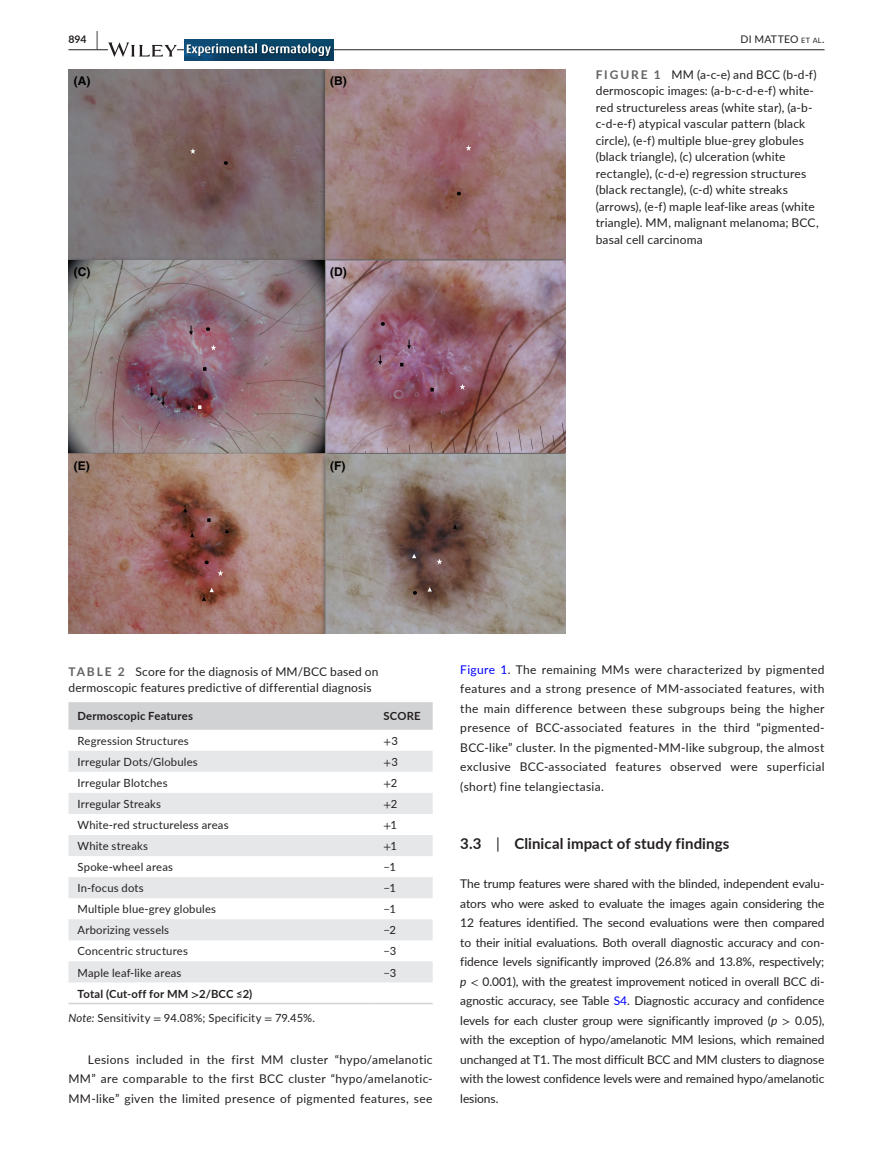
<style>
.page{position:relative;width:893px;height:1174px;background:#fff}
.page>*{position:absolute;margin:0;border:0;box-sizing:border-box;transform-origin:0 0}
.t1{font:700 15px "Lato";letter-spacing:.005em;color:#231f20}
.t2{font:12px/19.5px "Lato";letter-spacing:.015em;color:#231f20;text-align:justify}
.t3{font:700 12px "Helvetica";color:#000}
.t4{font:11.25px "Lato";letter-spacing:.015em;color:#231f20}
.t5{font:700 11.25px "Lato";letter-spacing:.02em;color:#231f20}
.t6{font:11.25px "STIX";color:#231f20}
.t7{font:10.5px "Lato";letter-spacing:.02em;color:#231f20}
.t8{font:700 10.5px "Lato";color:#231f20}
.s1{font-size:19.5px}
.s2{font-size:7.35px}
.s3{font-weight:700;color:#636366}
.s4{font-family:"Lato"}
.s5{font-family:"STIX"}
.s6{font-style:italic}
.s7{color:#00f}
.s8{font-weight:400}
</style>
<div class="page">
<hr style="left:68px;top:49px;width:756px;height:1px;background:#231f20">
<svg style="left:108px;top:42px;width:69px;height:15px"></svg>
<img style="left:185px;top:39px;width:148px;height:21px">
<img style="left:68px;top:69px;width:498px;height:565px">
<div style="left:68px;top:702px;width:365px;height:27px;background:#d1d2d4"></div>
<svg style="left:68px;top:751px;width:365px;height:231px;fill:#e6e7e9"></svg>
<hr style="left:68px;top:1002px;width:307px;height:2px;background:#d1d2d4">
<hr style="left:375px;top:1002px;width:58px;height:2px;background:#d1d2d4">
<p class="t8" style="left:68px;top:31px;width:31px">894 <span class="s1">|</span></p>
<p class="t7" style="left:740px;top:31px;width:85px">DI MATTEO <span class="s2">et al</span>.</p>
<p class="t3" style="left:74px;top:73px;width:18px">(A)</p>
<p class="t3" style="left:330px;top:73px;width:18px">(B)</p>
<p class="t3" style="left:74px;top:264px;width:18px">(C)</p>
<p class="t3" style="left:330px;top:264px;width:18px">(D)</p>
<p class="t3" style="left:74px;top:458px;width:17px">(E)</p>
<p class="t3" style="left:330px;top:458px;width:17px">(F)</p>
<p class="t2" style="left:596px;top:66px;width:224px;line-height:16.5px;text-align:left"><span class="s3">FIGURE 1</span> MM (a-c-e) and BCC (b-d-f) dermoscopic images: (a-b-c-d-e-f) white&shy;red structureless areas (white star), (a-b&shy;c-d-e-f) atypical vascular pattern (black circle), (e-f) multiple blue-grey globules (black triangle), (c) ulceration (white rectangle), (c-d-e) regression structures (black rectangle), (c-d) white streaks (arrows), (e-f) maple leaf-like areas (white triangle). MM, malignant melanoma; BCC, basal cell carcinoma</p>
<p class="t2" style="left:68px;top:663px;width:312px;line-height:16.5px"><span class="s3">TABLE 2</span> Score for the diagnosis of MM/BCC based on dermoscopic features predictive of differential diagnosis</p>
<p class="t5" style="left:77px;top:708px;width:117px">Dermoscopic Features</p>
<p class="t5" style="left:384px;top:708px;width:39px">SCORE</p>
<p class="t4" style="left:77px;top:732px;width:113px">Regression Structures</p>
<p class="t6" style="left:384px;top:733px;width:16px">+<span class="s4">3</span></p>
<p class="t4" style="left:77px;top:753px;width:122px">Irregular Dots/Globules</p>
<p class="t6" style="left:384px;top:754px;width:16px">+<span class="s4">3</span></p>
<p class="t4" style="left:77px;top:774px;width:92px">Irregular Blotches</p>
<p class="t6" style="left:384px;top:775px;width:15px">+<span class="s4">2</span></p>
<p class="t4" style="left:77px;top:796px;width:85px">Irregular Streaks</p>
<p class="t6" style="left:384px;top:796px;width:15px">+<span class="s4">2</span></p>
<p class="t4" style="left:77px;top:817px;width:153px">White-red structureless areas</p>
<p class="t6" style="left:384px;top:817px;width:15px">+<span class="s4">1</span></p>
<p class="t4" style="left:77px;top:838px;width:72px">White streaks</p>
<p class="t6" style="left:384px;top:838px;width:15px">+<span class="s4">1</span></p>
<p class="t4" style="left:77px;top:859px;width:97px">Spoke-wheel areas</p>
<p class="t4" style="left:384px;top:859px;width:14px">−1</p>
<p class="t4" style="left:77px;top:880px;width:68px">In-focus dots</p>
<p class="t4" style="left:384px;top:880px;width:14px">−1</p>
<p class="t4" style="left:77px;top:901px;width:140px">Multiple blue-grey globules</p>
<p class="t4" style="left:384px;top:901px;width:14px">−1</p>
<p class="t4" style="left:77px;top:922px;width:93px">Arborizing vessels</p>
<p class="t4" style="left:384px;top:922px;width:14px">−2</p>
<p class="t4" style="left:77px;top:943px;width:112px">Concentric structures</p>
<p class="t4" style="left:384px;top:943px;width:14px">−3</p>
<p class="t4" style="left:77px;top:964px;width:106px">Maple leaf-like areas</p>
<p class="t4" style="left:384px;top:964px;width:14px">−3</p>
<p class="t5" style="left:77px;top:985px;width:176px">Total (Cut-off for MM <span class="s5">&gt;</span>2/BCC ≤2)</p>
<p class="t4" style="left:68px;top:1010px;width:248px"><span class="s6">Note:</span> Sensitivity <span class="s5">=</span> 94.08%; Specificity <span class="s5">=</span> 79.45%.</p>
<p class="t2" style="left:68px;top:1049px;width:366px;text-indent:20px">Lesions included in the first MM cluster “hypo/amelanotic MM” are comparable to the first BCC cluster “hypo/amelanotic-MM-like” given the limited presence of pigmented features, see</p>
<p class="t2" style="left:460px;top:659px;width:366px"><span class="s7">Figure 1</span>. The remaining MMs were characterized by pigmented features and a strong presence of MM-associated features, with the main difference between these subgroups being the higher presence of BCC-associated features in the third “pigmented-BCC-like” cluster. In the pigmented-MM-like subgroup, the almost exclusive BCC-associated features observed were superficial (short) fine telangiectasia.</p>
<p class="t1" style="left:460px;top:833px;width:271px">3.3 <span class="s8">|</span> Clinical impact of study findings</p>
<p class="t2" style="left:460px;top:873px;width:366px">The trump features were shared with the blinded, independent evalu&shy;ators who were asked to evaluate the images again considering the 12 features identified. The second evaluations were then compared to their initial evaluations. Both overall diagnostic accuracy and con&shy;fidence levels significantly improved (26.8% and 13.8%, respectively; <span class="s6">p</span> <span class="s5">&lt;</span> 0.001), with the greatest improvement noticed in overall BCC di&shy;agnostic accuracy, see Table <span class="s7">S4</span>. Diagnostic accuracy and confidence levels for each cluster group were significantly improved (<span class="s6">p</span> <span class="s5">&gt;</span> 0.05), with the exception of hypo/amelanotic MM lesions, which remained unchanged at T1. The most difficult BCC and MM clusters to diagnose with the lowest confidence levels were and remained hypo/amelanotic lesions.</p>
</div>
